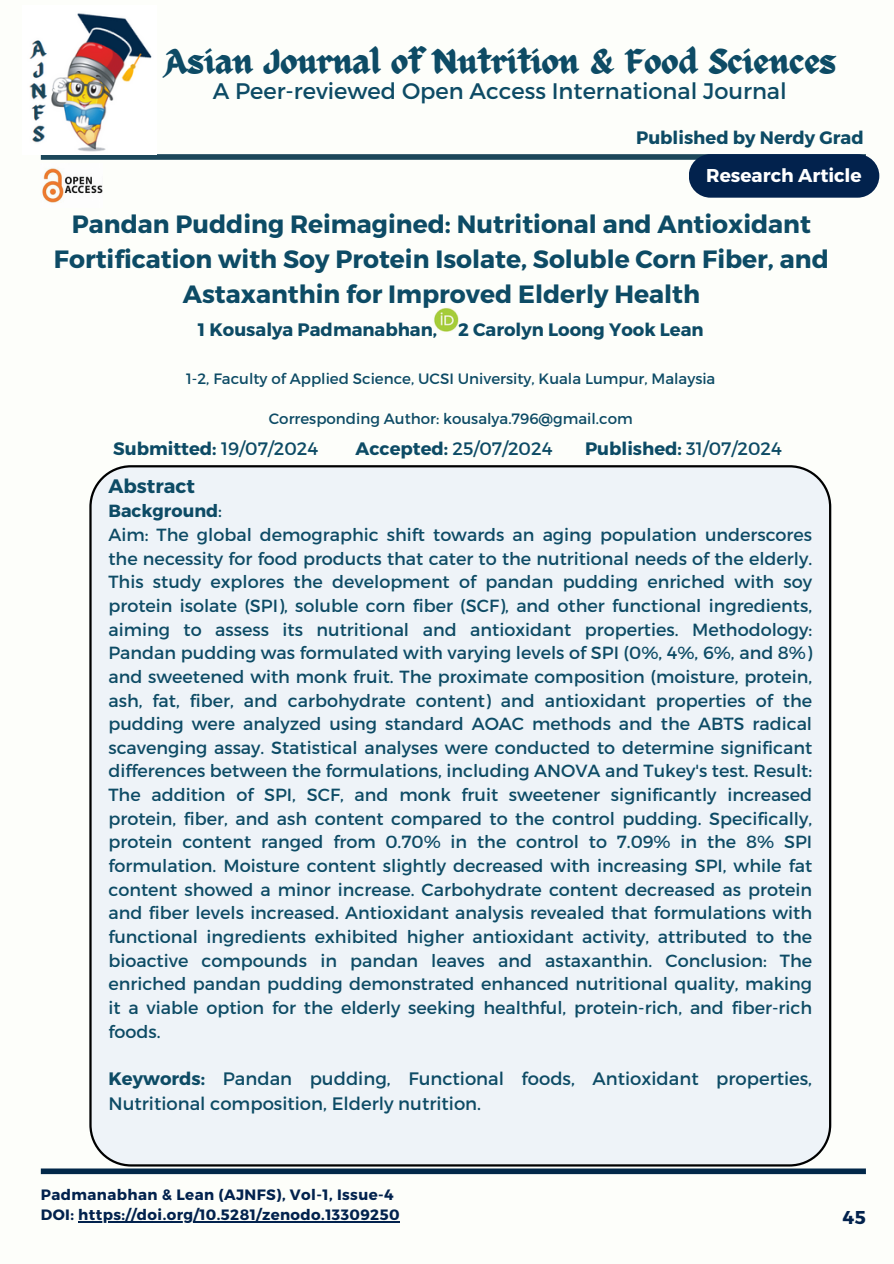
<style>
.page{position:relative;width:894px;height:1264px;background:#fff}
.page>*{position:absolute;margin:0;border:0;box-sizing:border-box;transform-origin:0 0}
.t1{font:34.5px "ED Celandine";color:#0d4b65}
.t2{font:700 25.05px/35px "Montserrat";color:#0d4b65;text-align:center}
.t3{font:22.5px "Montserrat";color:#0d4b65}
.t4{font:700 19.5px "Montserrat";color:#0d4b65}
.t5{font:700 18.6px "Montserrat";color:#fff}
.t6{font:700 18.6px "Montserrat";color:#02224d}
.t7{font:18px/24.8px "Montserrat";color:#0d4b65}
.t8{font:700 18px "Montserrat";color:#0d4b65}
.t9{font:17.55px/23.7px "Montserrat";color:#0d4b65}
.t10{font:15px "Montserrat";color:#0d4b65}
.t11{font:700 15px/20.2px "Montserrat";letter-spacing:.025em;color:#02224d}
.s1{font-weight:400}
.s2{font-weight:700}
</style>
<div class="page">
<div style="left:0;top:0;width:893px;height:1263px;background:#fdfefa"></div>
<div style="left:41px;top:1168px;width:824px;height:6px;background:#022849"></div>
<div style="left:41px;top:154px;width:824px;height:6px;background:#1c475a"></div>
<div style="left:688px;top:154px;width:191px;height:44px;background:#02224d;border-radius:22px"></div>
<div style="left:89px;top:465px;width:742px;height:701px;background:#eef3f8"></div>
<img style="left:42px;top:168px;width:61px;height:35px">
<img style="left:29px;top:13px;width:123px;height:139px">
<img style="left:432px;top:306px;width:27px;height:27px;border-radius:50%">
<hr style="left:78px;top:1220px;width:322px;height:2px;background:#02224d">
<h5 class="t1" style="left:163px;top:43px;width:674px">Asian Journal of Nutrition &amp; Food Sciences</h5>
<h5 class="t3" style="left:213px;top:76px;width:575px">A Peer-reviewed Open Access International Journal</h5>
<p class="t8" style="left:636px;top:125px;width:229px">Published by Nerdy Grad</p>
<p class="t5" style="left:706px;top:163px;width:157px">Research Article</p>
<h4 class="t2" style="left:54px;top:205px;width:776px">Pandan Pudding Reimagined: Nutritional and Antioxidant<br>Fortification with Soy Protein Isolate, Soluble Corn Fiber, and<br>Astaxanthin for Improved Elderly Health</h4>
<h1 class="t8" style="left:198px;top:318px;width:507px">1 Kousalya Padmanabhan, 2 Carolyn Loong Yook Lean</h1>
<p class="t10" style="left:186px;top:368px;width:530px">1-2, Faculty of Applied Science, UCSI University, Kuala Lumpur, Malaysia</p>
<h3 class="t10" style="left:269px;top:409px;width:365px">Corresponding Author: kousalya.796@gmail.com</h3>
<h4 class="t8" style="left:113px;top:436px;width:206px">Submitted: <span class="s1">19/07/2024</span></h4>
<h4 class="t7" style="left:355px;top:435px;width:198px"><span class="s2">Accepted:</span> 25/07/2024</h4>
<h4 class="t8" style="left:585px;top:436px;width:198px">Published: <span class="s1">31/07/2024</span></h4>
<h2 class="t4" style="left:108px;top:473px;width:88px">Abstract</h2>
<h2 class="t9" style="left:108px;top:498px;width:705px"><span class="s2">Background</span>:<br>Aim: The global demographic shift towards an aging population underscores the necessity for food products that cater to the nutritional needs of the elderly.<br>This study explores the development of pandan pudding enriched with soy protein isolate (SPI), soluble corn fiber (SCF), and other functional ingredients, aiming to assess its nutritional and antioxidant properties. Methodology:<br>Pandan pudding was formulated with varying levels of SPI (0%, 4%, 6%, and 8%) and sweetened with monk fruit. The proximate composition (moisture, protein, ash, fat, fiber, and carbohydrate content) and antioxidant properties of the pudding were analyzed using standard AOAC methods and the ABTS radical scavenging assay. Statistical analyses were conducted to determine significant differences between the formulations, including ANOVA and Tukey's test. Result:<br>The addition of SPI, SCF, and monk fruit sweetener significantly increased protein, fiber, and ash content compared to the control pudding. Specifically, protein content ranged from 0.70% in the control to 7.09% in the 8% SPI formulation. Moisture content slightly decreased with increasing SPI, while fat content showed a minor increase. Carbohydrate content decreased as protein and fiber levels increased. Antioxidant analysis revealed that formulations with functional ingredients exhibited higher antioxidant activity, attributed to the bioactive compounds in pandan leaves and astaxanthin. Conclusion: The enriched pandan pudding demonstrated enhanced nutritional quality, making it a viable option for the elderly seeking healthful, protein-rich, and fiber-rich foods.</h2>
<h3 class="t7" style="left:108px;top:1065px;width:705px"><span class="s2">Keywords:</span> Pandan pudding, Functional foods, Antioxidant properties,<br>Nutritional composition, Elderly nutrition.</h3>
<p class="t11" style="left:41px;top:1183px;width:360px">Padmanabhan &amp; Lean (AJNFS), Vol-1, Issue-4<br>DOI: https://doi.org/10.5281/zenodo.13309250</p>
<h4 class="t6" style="left:842px;top:1205px;width:25px">45</h4>
</div>
